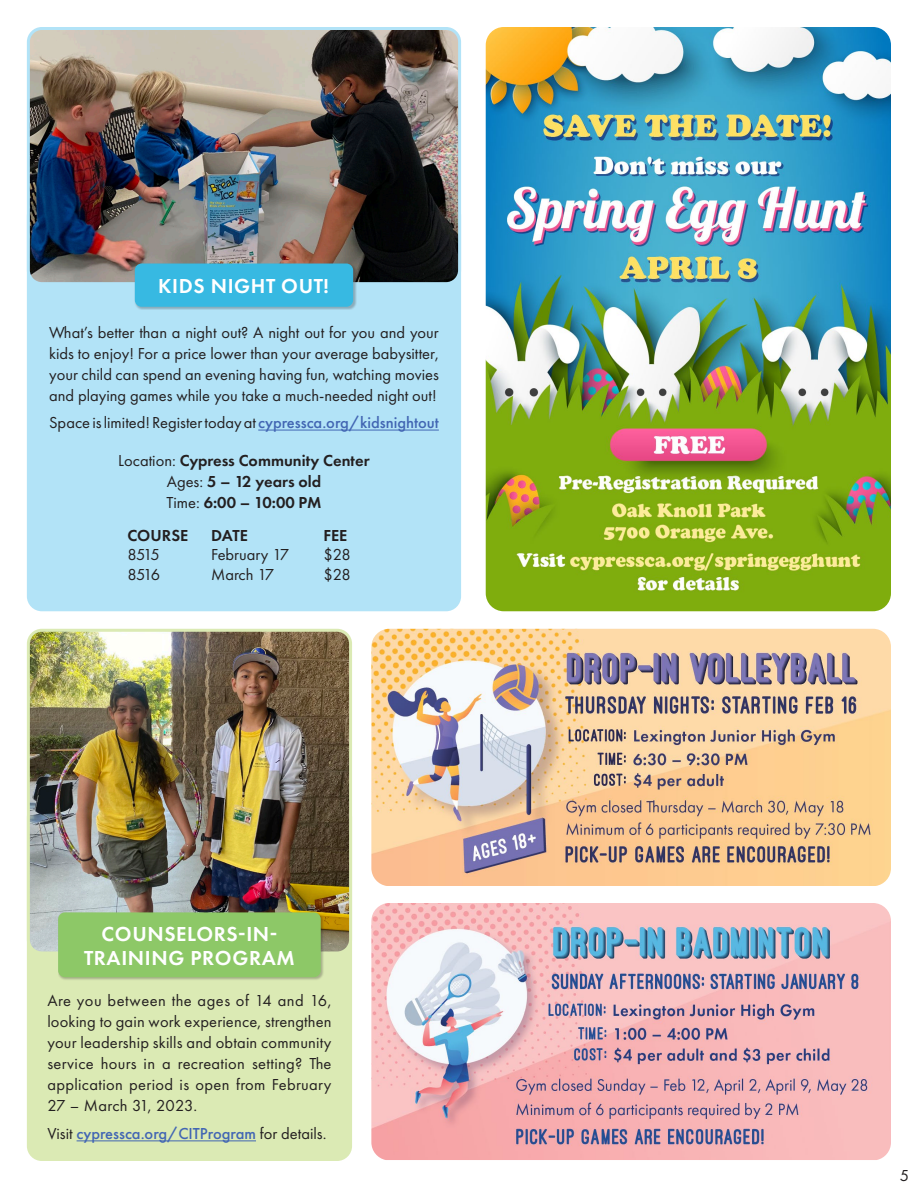
<style>
.page{position:relative;width:918px;height:1188px;background:#fff}
.page>*{position:absolute;margin:0;border:0;box-sizing:border-box;transform-origin:0 0}
.t1{font:600 21px/24px "Futura PT";letter-spacing:.03em;color:#fff;text-align:center}
.t2{font:16.5px/21px "Futura PT";color:#231f20;text-align:justify}
.t3{font:600 16.5px "Futura PT";color:#231f20}
.t4{font:500 16.5px "Futura PT";color:#4266b3}
.s1{font-weight:500;color:#4266b3}
.s2{font-weight:400}
.s3{font-weight:400;color:#231f20}
</style>
<div class="page">
<div style="left:28px;top:202px;width:432px;height:408px;background:#b2e3f7;border-radius:14px"></div>
<div style="left:27px;top:201px;width:434px;height:410px;border:3px solid #b2e3f7;border-radius:14px"></div>
<div style="left:28px;top:804px;width:323px;height:355px;background:#dbeab4;border-radius:14px"></div>
<div style="left:27px;top:803px;width:325px;height:358px;border:3px solid #dbeab4;border-radius:14px"></div>
<hr style="left:258px;top:430px;width:181px;height:1px;background:#4266b3">
<hr style="left:77px;top:1140px;width:179px;height:1px;background:#4266b3">
<img style="left:28px;top:31px;width:432px;height:253px">
<div style="left:27px;top:27px;width:434px;height:258px;border:3px solid #b2e3f7;border-radius:14px"></div>
<img style="left:28px;top:633px;width:323px;height:320px">
<div style="left:27px;top:629px;width:325px;height:325px;border:3px solid #dbeab4;border-radius:14px"></div>
<div style="left:134px;top:263px;width:223px;height:47px;background:#231f20;opacity:.28"></div>
<div style="left:135px;top:264px;width:218px;height:43px;background:#37b9e2;border-radius:7px"></div>
<div style="left:58px;top:912px;width:266px;height:68px;background:#231f20;opacity:.28"></div>
<div style="left:58px;top:912px;width:263px;height:65px;background:#8dc867;border-radius:7px"></div>
<img style="left:486px;top:27px;width:405px;height:584px">
<img style="left:371px;top:629px;width:520px;height:257px">
<img style="left:371px;top:903px;width:520px;height:257px">
<p class="t1" style="left:158px;top:274px;width:172px">KIDS NIGHT OUT!</p>
<p class="t2" style="left:49px;top:322px;width:391px">What’s better than a night out? A night out for you and your kids to enjoy! For a price lower than your average babysitter, your child can spend an evening having fun, watching movies and playing games while you take a much-needed night out!</p>
<p class="t2" style="left:49px;top:412px;width:391px">Space is limited! Register today at <span class="s1">cypressca.org/kidsnightout</span></p>
<p class="t3" style="left:118px;top:450px;width:253px"><span class="s2">Location:</span> Cypress Community Center</p>
<p class="t3" style="left:167px;top:471px;width:156px"><span class="s2">Ages:</span> 5 – 12 years old</p>
<p class="t3" style="left:166px;top:492px;width:156px"><span class="s2">Time:</span> 6:00 – 10:00 PM</p>
<p class="t3" style="left:127px;top:525px;width:62px">COURSE</p>
<p class="t2" style="left:127px;top:544px;width:34px">8515</p>
<p class="t2" style="left:127px;top:564px;width:34px">8516</p>
<p class="t3" style="left:211px;top:525px;width:38px">DATE</p>
<p class="t2" style="left:211px;top:544px;width:80px">February 17</p>
<p class="t2" style="left:211px;top:564px;width:65px">March 17</p>
<p class="t3" style="left:323px;top:525px;width:26px">FEE</p>
<p class="t2" style="left:323px;top:544px;width:29px">$28</p>
<p class="t2" style="left:323px;top:564px;width:29px">$28</p>
<p class="t1" style="left:84px;top:922px;width:212px">COUNSELORS-IN-<br>TRAINING PROGRAM</p>
<p class="t2" style="left:47px;top:990px;width:286px">Are you between the ages of 14 and 16, looking to gain work experience, strengthen your leadership skills and obtain community service hours in a recreation setting? The application period is open from February 27 – March 31, 2023.</p>
<p class="t4" style="left:47px;top:1124px;width:281px"><span class="s3">Visit</span> cypressca.org/CITProgram <span class="s3">for details.</span></p>
<p class="t2" style="left:900px;top:1165px;width:11px">5</p>
</div>
